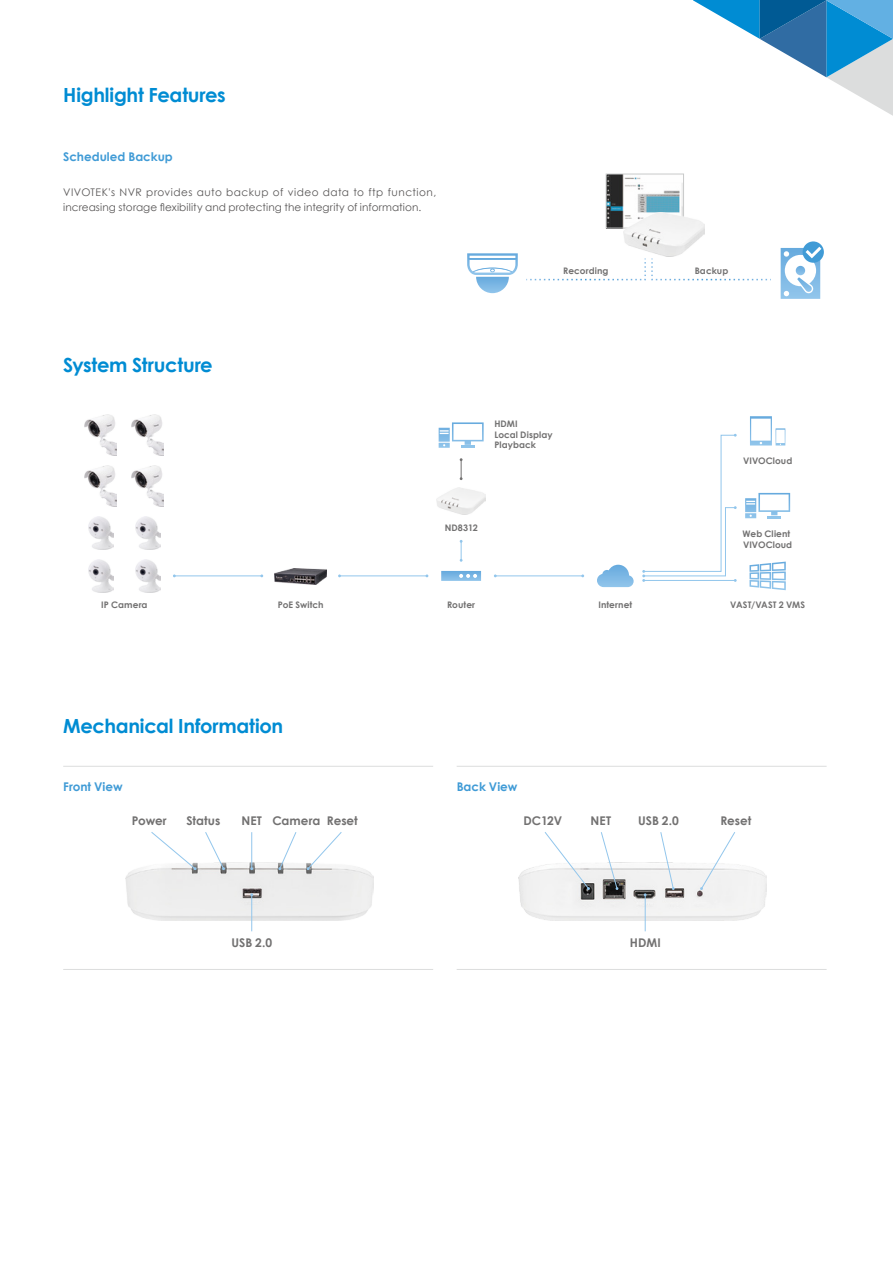
<style>
.page{position:relative;width:893px;height:1263px;background:#fff}
.page>*{position:absolute;margin:0;border:0;box-sizing:border-box;transform-origin:0 0}
.t1{font:700 19.5px "Century Gothic";letter-spacing:-.015em;color:#008cd3}
.t2{font:700 12px "Century Gothic";color:#727171}
.t3{font:700 12px "Century Gothic";color:#409bd6}
.t4{font:10.5px/15px "Century Gothic";letter-spacing:.02em;color:#595757}
.t5{font:700 9px/10.8px "Century Gothic";letter-spacing:.01em;color:#727171}
</style>
<div class="page">
<svg style="left:693px;top:0;width:200px;height:116px"></svg>
<img style="left:85px;top:466px;width:32px;height:40px">
<img style="left:85px;top:415px;width:32px;height:40px">
<img style="left:88px;top:516px;width:25px;height:33px">
<img style="left:88px;top:560px;width:25px;height:32px">
<img style="left:132px;top:466px;width:32px;height:40px">
<img style="left:132px;top:415px;width:32px;height:40px">
<img style="left:135px;top:516px;width:25px;height:33px">
<img style="left:135px;top:560px;width:25px;height:32px">
<svg style="left:745px;top:493px;width:45px;height:25px"></svg>
<svg style="left:439px;top:422px;width:45px;height:26px"></svg>
<svg style="left:750px;top:416px;width:35px;height:29px"></svg>
<svg style="left:749px;top:562px;width:37px;height:28px"></svg>
<hr style="left:174px;top:575px;width:88px;height:1px;background:#92c6ec">
<hr style="left:339px;top:575px;width:88px;height:1px;background:#92c6ec">
<hr style="left:495px;top:575px;width:88px;height:1px;background:#92c6ec">
<svg style="left:642px;top:434px;width:95px;height:148px"></svg>
<svg style="left:597px;top:565px;width:37px;height:22px"></svg>
<img style="left:436px;top:488px;width:50px;height:26px">
<svg style="left:460px;top:458px;width:3px;height:22px"></svg>
<svg style="left:460px;top:540px;width:3px;height:22px"></svg>
<svg style="left:441px;top:571px;width:40px;height:10px"></svg>
<img style="left:275px;top:569px;width:52px;height:16px">
<img style="left:608px;top:176px;width:74px;height:50px">
<div style="left:606px;top:174px;width:78px;height:54px;border:1px solid #c9caca"></div>
<img style="left:623px;top:213px;width:81px;height:43px">
<svg style="left:526px;top:259px;width:245px;height:22px"></svg>
<svg style="left:467px;top:253px;width:51px;height:40px"></svg>
<hr style="left:468px;top:259px;width:49px;height:1px;background:#6daee0">
<svg style="left:803px;top:241px;width:21px;height:22px"></svg>
<svg style="left:781px;top:243px;width:43px;height:56px"></svg>
<img style="left:125px;top:862px;width:248px;height:58px">
<hr style="left:251px;top:832px;width:1px;height:37px;background:#92c6ec">
<hr style="left:251px;top:895px;width:1px;height:36px;background:#92c6ec">
<svg style="left:278px;top:832px;width:19px;height:38px"></svg>
<svg style="left:205px;top:832px;width:20px;height:38px"></svg>
<svg style="left:151px;top:832px;width:46px;height:38px"></svg>
<svg style="left:306px;top:832px;width:36px;height:38px"></svg>
<img style="left:519px;top:862px;width:248px;height:58px">
<hr style="left:645px;top:895px;width:1px;height:36px;background:#92c6ec">
<svg style="left:660px;top:832px;width:15px;height:58px"></svg>
<svg style="left:600px;top:832px;width:19px;height:58px"></svg>
<svg style="left:544px;top:832px;width:46px;height:58px"></svg>
<svg style="left:700px;top:832px;width:36px;height:58px"></svg>
<hr style="left:63px;top:766px;width:370px;height:1px;background:#dcdddd">
<hr style="left:63px;top:969px;width:370px;height:1px;background:#dcdddd">
<hr style="left:457px;top:766px;width:370px;height:1px;background:#dcdddd">
<hr style="left:457px;top:969px;width:370px;height:1px;background:#dcdddd">
<h1 class="t1" style="left:63px;top:80px;width:164px">Highlight Features</h1>
<p class="t3" style="left:63px;top:148px;width:111px">Scheduled Backup</p>
<p class="t4" style="left:63px;top:184px;width:375px">VIVOTEK's NVR provides auto backup of video data to ftp function, increasing storage flexibility and protecting the integrity of information.</p>
<p class="t5" style="left:563px;top:264px;width:47px">Recording</p>
<p class="t5" style="left:695px;top:264px;width:35px">Backup</p>
<h1 class="t1" style="left:63px;top:350px;width:151px">System Structure</h1>
<p class="t5" style="left:101px;top:599px;width:48px">IP Camera</p>
<p class="t5" style="left:278px;top:599px;width:47px">PoE Switch</p>
<p class="t5" style="left:494px;top:418px;width:60px">HDMI<br>Local Display<br>Playback</p>
<p class="t5" style="left:445px;top:522px;width:35px">ND8312</p>
<p class="t5" style="left:447px;top:599px;width:30px">Router</p>
<p class="t5" style="left:598px;top:599px;width:35px">Internet</p>
<p class="t5" style="left:743px;top:455px;width:51px">VIVOCloud</p>
<p class="t5" style="left:743px;top:528px;width:51px">Web Client<br>VIVOCloud</p>
<p class="t5" style="left:730px;top:599px;width:76px">VAST/VAST 2 VMS</p>
<h1 class="t1" style="left:63px;top:711px;width:222px">Mechanical Information</h1>
<p class="t3" style="left:63px;top:778px;width:61px">Front View</p>
<p class="t3" style="left:457px;top:778px;width:62px">Back View</p>
<p class="t2" style="left:132px;top:812px;width:36px">Power</p>
<p class="t2" style="left:186px;top:812px;width:35px">Status</p>
<p class="t2" style="left:242px;top:812px;width:118px">NET Camera Reset</p>
<p class="t2" style="left:231px;top:934px;width:42px">USB 2.0</p>
<p class="t2" style="left:523px;top:812px;width:40px">DC12V</p>
<p class="t2" style="left:591px;top:812px;width:22px">NET</p>
<p class="t2" style="left:638px;top:812px;width:42px">USB 2.0</p>
<p class="t2" style="left:720px;top:812px;width:32px">Reset</p>
<p class="t2" style="left:630px;top:934px;width:32px">HDMI</p>
</div>
